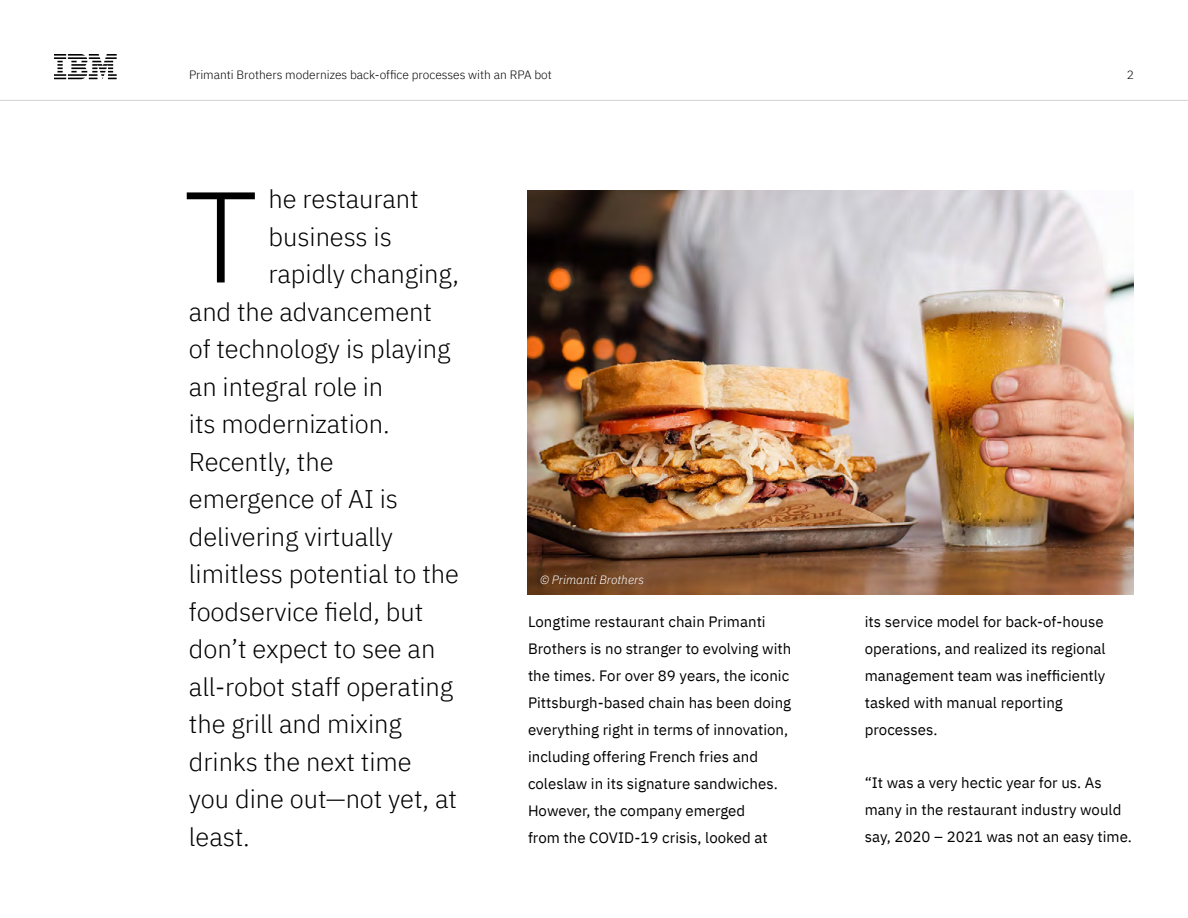
<style>
.page{position:relative;width:1188px;height:918px;background:#fff}
.page>*{position:absolute;margin:0;border:0;box-sizing:border-box;transform-origin:0 0}
.t1{font:300 129px "IBM Plex Sans";color:#000}
.t2{font:300 25.5px "IBM Plex Sans";letter-spacing:-.005em;color:#000}
.t3{font:15px/27px "IBM Plex Sans";letter-spacing:.005em;color:#000}
.t4{font:300 12px "IBM Plex Sans";color:#000101}
.t5{font:italic 300 12px "IBM Plex Sans";color:#fff}
</style>
<div class="page">
<hr style="left:0;top:100px;width:1188px;height:1px;background:#d1d3d4">
<svg style="left:54px;top:54px;width:63px;height:25px"></svg>
<img style="left:527px;top:190px;width:607px;height:404px">
<p class="t4" style="left:189px;top:66px;width:364px">Primanti Brothers modernizes back-office processes with an RPA bot</p>
<p class="t4" style="left:1127px;top:66px;width:9px">2</p>
<h2 class="t2" style="left:269px;top:180px;width:151px">he restaurant</h2>
<h2 class="t2" style="left:269px;top:217px;width:125px">business is</h2>
<h2 class="t2" style="left:269px;top:255px;width:192px">rapidly changing,</h2>
<h2 class="t2" style="left:189px;top:292px;width:244px">and the advancement</h2>
<h2 class="t2" style="left:189px;top:330px;width:263px">of technology is playing</h2>
<h2 class="t2" style="left:189px;top:368px;width:196px">an integral role in</h2>
<h2 class="t2" style="left:189px;top:405px;width:202px">its modernization.</h2>
<h2 class="t2" style="left:189px;top:443px;width:146px">Recently, the</h2>
<h2 class="t2" style="left:189px;top:480px;width:211px">emergence of AI is</h2>
<h2 class="t2" style="left:189px;top:518px;width:206px">delivering virtually</h2>
<h2 class="t2" style="left:189px;top:555px;width:272px">limitless potential to the</h2>
<h2 class="t2" style="left:189px;top:593px;width:236px">foodservice field, but</h2>
<h2 class="t2" style="left:189px;top:630px;width:248px">don’t expect to see an</h2>
<h2 class="t2" style="left:189px;top:668px;width:266px">all-robot staff operating</h2>
<h2 class="t2" style="left:189px;top:705px;width:215px">the grill and mixing</h2>
<h2 class="t2" style="left:189px;top:743px;width:224px">drinks the next time</h2>
<h2 class="t2" style="left:189px;top:780px;width:270px">you dine out—not yet, at</h2>
<h2 class="t2" style="left:189px;top:818px;width:62px">least.</h2>
<h1 class="t1" style="left:184px;top:140px;width:75px">T</h1>
<p class="t5" style="left:540px;top:571px;width:105px">© Primanti Brothers</p>
<p class="t3" style="left:528px;top:607px;width:265px">Longtime restaurant chain Primanti Brothers is no stranger to evolving with the times. For over 89 years, the iconic Pittsburgh-based chain has been doing everything right in terms of innovation, including offering French fries and coleslaw in its signature sandwiches.<br>However, the company emerged<br>from the COVID-19 crisis, looked at</p>
<p class="t3" style="left:865px;top:607px;width:242px">its service model for back-of-house operations, and realized its regional management team was inefficiently tasked with manual reporting processes.</p>
<p class="t3" style="left:865px;top:768px;width:269px">“It was a very hectic year for us. As many in the restaurant industry would say, 2020 – 2021 was not an easy time.</p>
</div>
